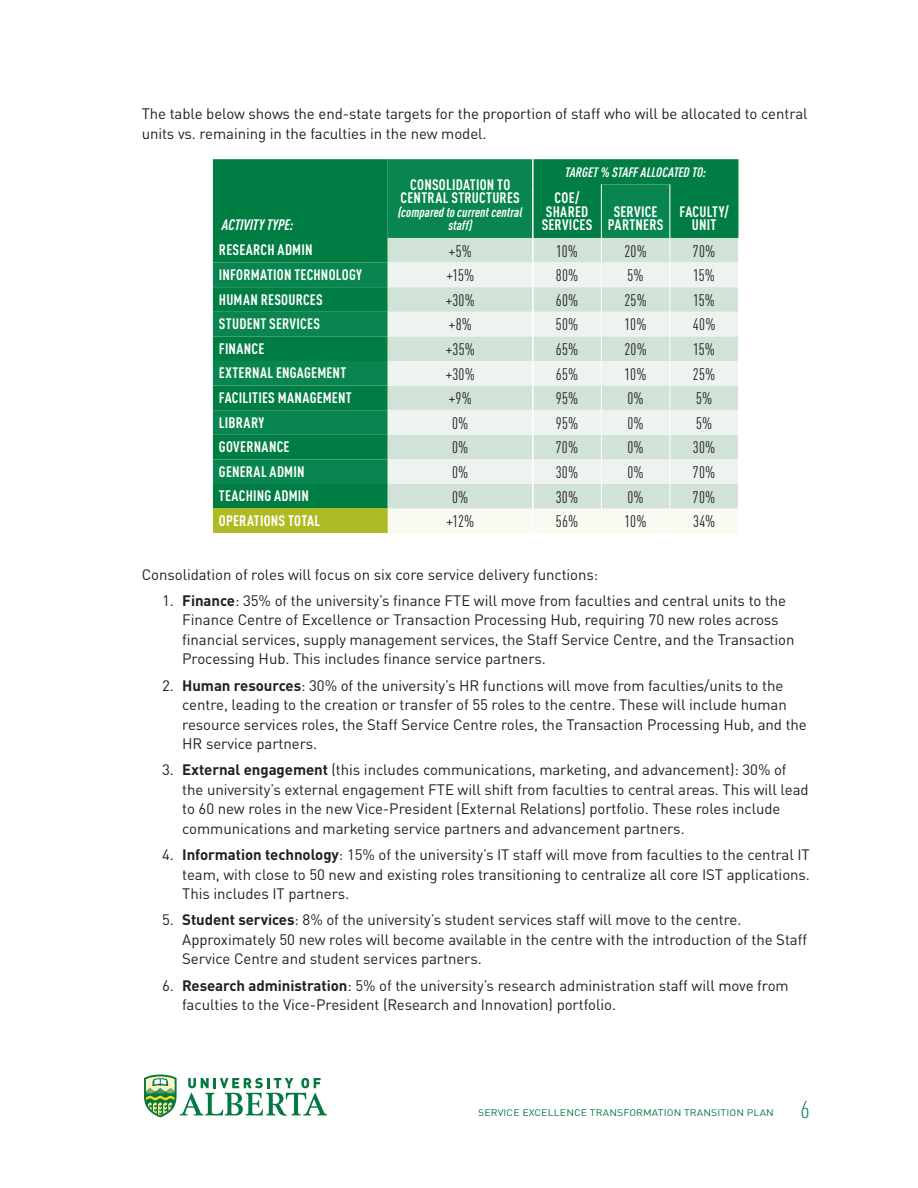
<style>
.page{position:relative;width:918px;height:1188px;background:#fff}
.page>*{position:absolute;margin:0;border:0;box-sizing:border-box;transform-origin:0 0}
.t1{font:300 condensed 24.3px "DIN Pro";color:#04793f;scale:1.11 1}
.chart_body{font:condensed 16.5px "DIN Pro";letter-spacing:.015em;color:#231f20}
.Body{font:15px/19.5px "DIN Pro";letter-spacing:-.005em;color:#231f20}
.chart_header{font:700 condensed 15px/13.5px "DIN Pro";letter-spacing:.015em;color:#fff;text-align:center}
.chart_header-2{font:italic 700 condensed 15px "DIN Pro";color:#fff}
.chart_header-3{font:italic 700 condensed 13.5px/13.5px "DIN Pro";letter-spacing:.005em;color:#fff;text-align:center}
.t2{font:9.45px "DIN Pro";letter-spacing:.01em;color:#04793f;scale:1.11 1}
.s1{font-weight:700}
</style>
<div class="page">
<svg style="left:144px;top:1075px;width:183px;height:43px"></svg>
<div style="left:670px;top:159px;width:68px;height:79px;background:#007d43"></div>
<svg style="left:213px;top:159px;width:457px;height:79px;fill:#007d43"></svg>
<svg style="left:213px;top:238px;width:175px;height:271px;fill:#007d43"></svg>
<div style="left:213px;top:509px;width:175px;height:24px;background:#afbb25"></div>
<hr style="left:601px;top:185px;width:1px;height:53px;background:#fff">
<hr style="left:670px;top:185px;width:1px;height:53px;background:#fff">
<svg style="left:388px;top:238px;width:350px;height:295px"></svg>
<hr style="left:532px;top:159px;width:2px;height:26px;background:#fff">
<hr style="left:532px;top:185px;width:2px;height:53px;background:#fff">
<hr style="left:532px;top:238px;width:2px;height:25px;background:#fff">
<hr style="left:532px;top:263px;width:2px;height:24px;background:#fff">
<hr style="left:532px;top:287px;width:2px;height:25px;background:#fff">
<hr style="left:532px;top:312px;width:2px;height:24px;background:#fff">
<hr style="left:532px;top:336px;width:2px;height:25px;background:#fff">
<hr style="left:532px;top:361px;width:2px;height:25px;background:#fff">
<hr style="left:532px;top:386px;width:2px;height:24px;background:#fff">
<hr style="left:532px;top:410px;width:2px;height:25px;background:#fff">
<hr style="left:532px;top:435px;width:2px;height:24px;background:#fff">
<hr style="left:532px;top:459px;width:2px;height:25px;background:#fff">
<hr style="left:532px;top:484px;width:2px;height:25px;background:#fff">
<hr style="left:532px;top:509px;width:2px;height:24px;background:#fff">
<p class="Body" style="left:142px;top:103px;width:667px">The table below shows the end-state targets for the proportion of staff who will be allocated to central units vs. remaining in the faculties in the new model.</p>
<p class="chart_header-2" style="left:222px;top:214px;width:73px">ACTIVITY TYPE:</p>
<p class="chart_header" style="left:401px;top:177px;width:121px">CONSOLIDATION TO<br>CENTRAL STRUCTURES</p>
<p class="chart_header-3" style="left:398px;top:204px;width:126px">(compared to current central staff)</p>
<p class="chart_header-3" style="left:565px;top:164px;width:143px">TARGET % STAFF ALLOCATED TO:</p>
<p class="chart_header" style="left:542px;top:190px;width:52px">COE/<br>SHARED<br>SERVICES</p>
<p class="chart_header" style="left:608px;top:204px;width:57px">SERVICE<br>PARTNERS</p>
<p class="chart_header" style="left:680px;top:204px;width:51px">FACULTY/<br>UNIT</p>
<p class="chart_header" style="left:219px;top:242px;width:95px">RESEARCH ADMIN</p>
<p class="chart_body" style="left:448px;top:239px;width:25px">+5%</p>
<p class="chart_body" style="left:556px;top:239px;width:23px">10%</p>
<p class="chart_body" style="left:624px;top:239px;width:24px">20%</p>
<p class="chart_body" style="left:693px;top:239px;width:24px">70%</p>
<p class="chart_header" style="left:219px;top:267px;width:144px">INFORMATION TECHNOLOGY</p>
<p class="chart_body" style="left:446px;top:263px;width:30px">+15%</p>
<p class="chart_body" style="left:556px;top:263px;width:24px">80%</p>
<p class="chart_body" style="left:627px;top:263px;width:18px">5%</p>
<p class="chart_body" style="left:693px;top:263px;width:23px">15%</p>
<p class="chart_header" style="left:219px;top:291px;width:105px">HUMAN RESOURCES</p>
<p class="chart_body" style="left:446px;top:288px;width:31px">+30%</p>
<p class="chart_body" style="left:556px;top:288px;width:24px">60%</p>
<p class="chart_body" style="left:624px;top:288px;width:24px">25%</p>
<p class="chart_body" style="left:693px;top:288px;width:23px">15%</p>
<p class="chart_header" style="left:219px;top:316px;width:103px">STUDENT SERVICES</p>
<p class="chart_body" style="left:448px;top:313px;width:25px">+8%</p>
<p class="chart_body" style="left:556px;top:313px;width:24px">50%</p>
<p class="chart_body" style="left:625px;top:313px;width:23px">10%</p>
<p class="chart_body" style="left:693px;top:313px;width:24px">40%</p>
<p class="chart_header" style="left:219px;top:340px;width:47px">FINANCE</p>
<p class="chart_body" style="left:446px;top:337px;width:31px">+35%</p>
<p class="chart_body" style="left:556px;top:337px;width:24px">65%</p>
<p class="chart_body" style="left:624px;top:337px;width:24px">20%</p>
<p class="chart_body" style="left:693px;top:337px;width:23px">15%</p>
<p class="chart_header" style="left:219px;top:365px;width:129px">EXTERNAL ENGAGEMENT</p>
<p class="chart_body" style="left:446px;top:362px;width:31px">+30%</p>
<p class="chart_body" style="left:556px;top:362px;width:24px">65%</p>
<p class="chart_body" style="left:625px;top:362px;width:23px">10%</p>
<p class="chart_body" style="left:693px;top:362px;width:24px">25%</p>
<p class="chart_header" style="left:219px;top:390px;width:134px">FACILITIES MANAGEMENT</p>
<p class="chart_body" style="left:449px;top:387px;width:25px">+9%</p>
<p class="chart_body" style="left:556px;top:387px;width:24px">95%</p>
<p class="chart_body" style="left:627px;top:387px;width:18px">0%</p>
<p class="chart_body" style="left:696px;top:387px;width:18px">5%</p>
<p class="chart_header" style="left:219px;top:414px;width:47px">LIBRARY</p>
<p class="chart_body" style="left:452px;top:411px;width:18px">0%</p>
<p class="chart_body" style="left:556px;top:411px;width:24px">95%</p>
<p class="chart_body" style="left:627px;top:411px;width:18px">0%</p>
<p class="chart_body" style="left:696px;top:411px;width:18px">5%</p>
<p class="chart_header" style="left:219px;top:439px;width:72px">GOVERNANCE</p>
<p class="chart_body" style="left:452px;top:436px;width:18px">0%</p>
<p class="chart_body" style="left:556px;top:436px;width:24px">70%</p>
<p class="chart_body" style="left:627px;top:436px;width:18px">0%</p>
<p class="chart_body" style="left:693px;top:436px;width:24px">30%</p>
<p class="chart_header" style="left:219px;top:463px;width:87px">GENERAL ADMIN</p>
<p class="chart_body" style="left:452px;top:460px;width:18px">0%</p>
<p class="chart_body" style="left:556px;top:460px;width:24px">30%</p>
<p class="chart_body" style="left:627px;top:460px;width:18px">0%</p>
<p class="chart_body" style="left:693px;top:460px;width:24px">70%</p>
<p class="chart_header" style="left:219px;top:488px;width:92px">TEACHING ADMIN</p>
<p class="chart_body" style="left:452px;top:485px;width:18px">0%</p>
<p class="chart_body" style="left:556px;top:485px;width:24px">30%</p>
<p class="chart_body" style="left:627px;top:485px;width:18px">0%</p>
<p class="chart_body" style="left:693px;top:485px;width:24px">70%</p>
<p class="chart_header" style="left:219px;top:513px;width:103px">OPERATIONS TOTAL</p>
<p class="chart_body" style="left:446px;top:510px;width:30px">+12%</p>
<p class="chart_body" style="left:556px;top:510px;width:24px">56%</p>
<p class="chart_body" style="left:625px;top:510px;width:23px">10%</p>
<p class="chart_body" style="left:693px;top:510px;width:24px">34%</p>
<p class="Body" style="left:142px;top:563px;width:458px">Consolidation of roles will focus on six core service delivery functions:</p>
<p class="Body" style="left:182px;top:589px;width:614px;text-indent:-20px">1. <span class="s1">Finance</span>: 35% of the university’s finance FTE will move from faculties and central units to the Finance Centre of Excellence or Transaction Processing Hub, requiring 70 new roles across financial services, supply management services, the Staff Service Centre, and the Transaction Processing Hub. This includes finance service partners.</p>
<p class="Body" style="left:182px;top:674px;width:626px;text-indent:-20px">2. <span class="s1">Human resources</span>: 30% of the university’s HR functions will move from faculties/units to the centre, leading to the creation or transfer of 55 roles to the centre. These will include human resource services roles, the Staff Service Centre roles, the Transaction Processing Hub, and the HR service partners.</p>
<p class="Body" style="left:182px;top:759px;width:628px;text-indent:-20px">3. <span class="s1">External engagement</span> (this includes communications, marketing, and advancement): 30% of the university’s external engagement FTE will shift from faculties to central areas. This will lead to 60 new roles in the new Vice-President (External Relations) portfolio. These roles include communications and marketing service partners and advancement partners.</p>
<p class="Body" style="left:182px;top:844px;width:629px;text-align:justify;text-indent:-20px">4. <span class="s1">Information technology</span>: 15% of the university’s IT staff will move from faculties to the central IT team, with close to 50 new and existing roles transitioning to centralize all core IST applications.<br>This includes IT partners.</p>
<p class="Body" style="left:182px;top:909px;width:626px;text-indent:-20px">5. <span class="s1">Student services</span>: 8% of the university’s student services staff will move to the centre.<br>Approximately 50 new roles will become available in the centre with the introduction of the Staff<br>Service Centre and student services partners.</p>
<p class="Body" style="left:182px;top:974px;width:608px;text-indent:-20px">6. <span class="s1">Research administration</span>: 5% of the university’s research administration staff will move from faculties to the Vice-President (Research and Innovation) portfolio.</p>
<p class="t2" style="left:478px;top:1105px;width:268px">SERVICE EXCELLENCE TRANSFORMATION TRANSITION PLAN</p>
<h1 class="t1" style="left:801px;top:1092px;width:10px">6</h1>
</div>
